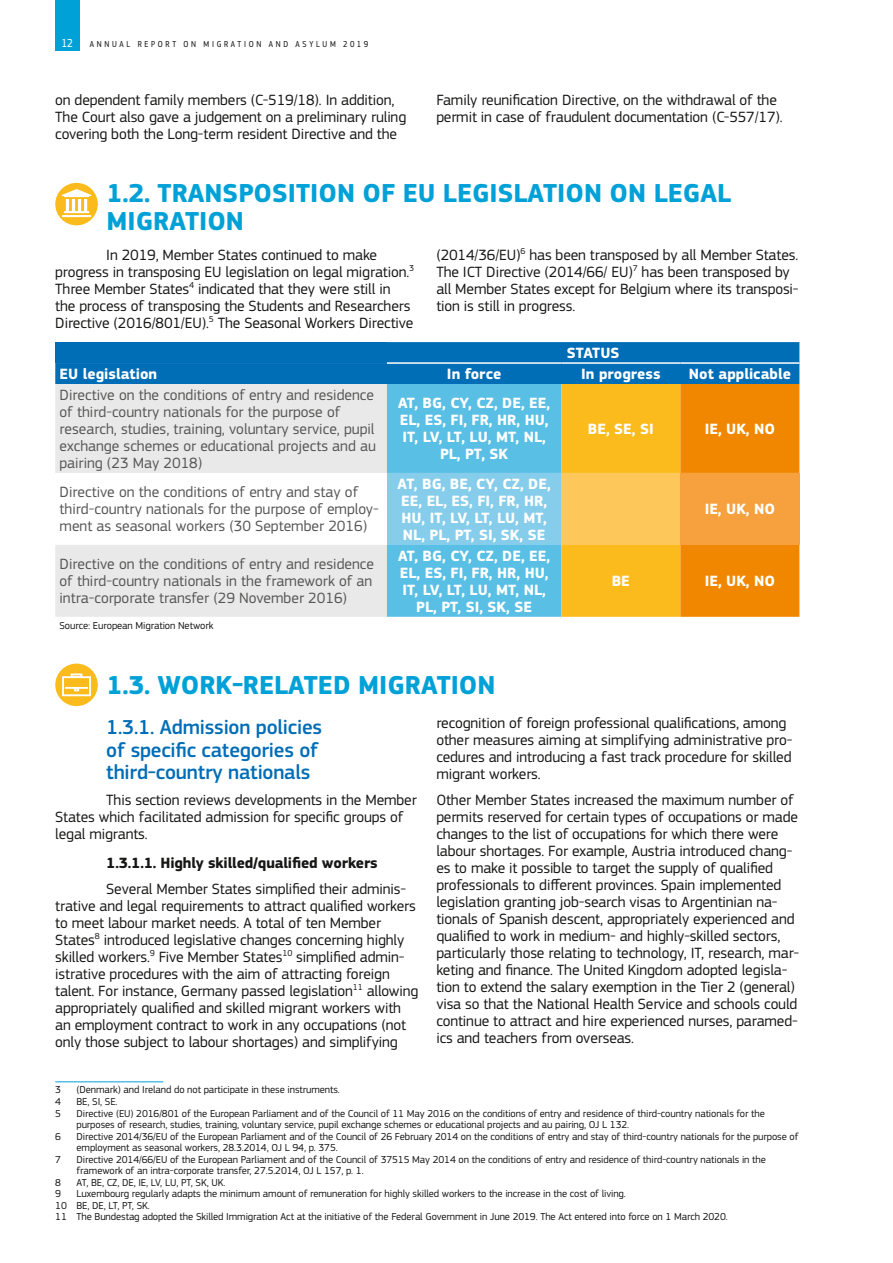
<style>
.page{position:relative;width:893px;height:1263px;background:#fff}
.page>*{position:absolute;margin:0;border:0;box-sizing:border-box;transform-origin:0 0}
.t1{font:700 27px/28.3px "EC Square Sans Pro";color:#00a1d7}
.t2{font:500 21px/22.6px "EC Square Sans Pro";letter-spacing:-.01em;color:#006db7}
.t3{font:15.45px/17px "EC Square Sans Pro";letter-spacing:-.01em;color:#181716}
.t4{font:15.45px/17px "EC Square Sans Pro";color:#565655}
.t5{font:700 15.45px/17px "EC Square Sans Pro";color:#fff;text-align:center}
.t6{font:700 15.45px "EC Square Sans Pro";letter-spacing:-.01em;color:#181716}
.t7{font:12px "EC Square Sans Cond Pro";color:#fff}
.t8{font:10.5px/11.6px "EC Square Sans Pro";letter-spacing:-.01em;color:#181716}
.t9{font:9px "EC Square Sans Cond Pro";letter-spacing:.3em;color:#181716}
.t10{font:9px "EC Square Sans Pro";color:#181716}
</style>
<div class="page">
<div style="left:55px;top:0;width:24px;height:51px;background:#00a1d7"></div>
<hr style="left:55px;top:1081px;width:108px;height:1px;background:#00a1d7">
<svg style="left:55px;top:342px;width:744px;height:275px;background:#afbfb2"></svg>
<div style="left:387px;top:473px;width:174px;height:72px;background:#86cdeb"></div>
<div style="left:561px;top:473px;width:119px;height:72px;background:#fdc859"></div>
<div style="left:680px;top:473px;width:119px;height:72px;background:#f6a03e"></div>
<hr style="left:387px;top:362px;width:174px;height:2px;background:#fff">
<hr style="left:561px;top:362px;width:119px;height:2px;background:#fff">
<hr style="left:680px;top:362px;width:119px;height:2px;background:#fff">
<div style="left:55px;top:183px;width:43px;height:42px;background:#fbbb1d;border-radius:50%"></div>
<svg style="left:62px;top:189px;width:29px;height:28px"></svg>
<div style="left:55px;top:664px;width:43px;height:42px;background:#fbbb1d;border-radius:50%"></div>
<div style="left:62px;top:676px;width:29px;height:20px;border:2px solid #fff"></div>
<hr style="left:65px;top:687px;width:23px;height:2px;background:#fff">
<div style="left:71px;top:673px;width:11px;height:5px;border:2px solid #fff"></div>
<p class="t7" style="left:62px;top:36px;width:13px">12</p>
<p class="t9" style="left:90px;top:39px;width:280px">ANNUAL REPORT ON MIGRATION AND ASYLUM 2019</p>
<p class="t3" style="left:55px;top:92px;width:352px">on dependent family members (C-519/18). In addition,<br>The Court also gave a judgement on a preliminary ruling covering both the Long-term resident Directive and the</p>
<p class="t3" style="left:436px;top:92px;width:348px">Family reunification Directive, on the withdrawal of the permit in case of fraudulent documentation (C-557/17).</p>
<h2 class="t1" style="left:107px;top:179px;width:626px">1.2. TRANSPOSITION OF EU LEGISLATION ON LEGAL<br>MIGRATION</h2>
<p class="t3" style="left:55px;top:246px;width:360px;text-indent:51px">In 2019, Member States continued to make progress in transposing EU legislation on legal migration.<br>Three Member States indicated that they were still in the process of transposing the Students and Researchers Directive (2016/801/EU). The Seasonal Workers Directive</p>
<p class="t10" style="left:520px;top:246px;width:7px">6</p>
<p class="t3" style="left:436px;top:246px;width:364px">(2014/36/EU) has been transposed by all Member States.<br>The ICT Directive (2014/66/ EU) has been transposed by all Member States except for Belgium where its transposi&shy;tion is still in progress.</p>
<p class="t10" style="left:633px;top:263px;width:7px">7</p>
<p class="t10" style="left:409px;top:263px;width:7px">3</p>
<p class="t10" style="left:189px;top:280px;width:7px">4</p>
<p class="t10" style="left:209px;top:314px;width:7px">5</p>
<p class="t5" style="left:567px;top:345px;width:54px">STATUS</p>
<p class="t5" style="left:60px;top:366px;width:99px">EU legislation</p>
<p class="t5" style="left:447px;top:366px;width:56px">In force</p>
<p class="t5" style="left:581px;top:366px;width:81px">In progress</p>
<p class="t5" style="left:689px;top:366px;width:104px">Not applicable</p>
<p class="t4" style="left:60px;top:386px;width:318px">Directive on the conditions of entry and residence of third-country nationals for the purpose of research, studies, training, voluntary service, pupil exchange schemes or educational projects and au pairing (23 May 2018)</p>
<p class="t5" style="left:398px;top:395px;width:154px">AT, BG, CY, CZ, DE, EE,<br>EL, ES, FI, FR, HR, HU,<br>IT, LV, LT, LU, MT, NL,<br>PL, PT, SK</p>
<p class="t5" style="left:588px;top:421px;width:67px">BE, SE, SI</p>
<p class="t5" style="left:705px;top:421px;width:72px">IE, UK, NO</p>
<p class="t4" style="left:60px;top:484px;width:321px">Directive on the conditions of entry and stay of third-country nationals for the purpose of employ&shy;ment as seasonal workers (30 September 2016)</p>
<p class="t5" style="left:398px;top:476px;width:155px;text-align:left">AT, BG, BE, CY, CZ, DE,<br>EE, EL, ES, FI, FR, HR,<br>HU, IT, LV, LT, LU, MT,<br>NL, PL, PT, SI, SK, SE</p>
<p class="t4" style="left:60px;top:556px;width:316px;text-align:justify">Directive on the conditions of entry and residence of third-country nationals in the framework of an intra-corporate transfer (29 November 2016)</p>
<p class="t5" style="left:398px;top:548px;width:154px">AT, BG, CY, CZ, DE, EE,<br>EL, ES, FI, FR, HR, HU,<br>IT, LV, LT, LU, MT, NL,<br>PL, PT, SI, SK, SE</p>
<p class="t8" style="left:60px;top:620px;width:155px">Source: European Migration Network</p>
<p class="t5" style="left:705px;top:501px;width:72px">IE, UK, NO</p>
<p class="t5" style="left:612px;top:573px;width:20px">BE</p>
<p class="t5" style="left:705px;top:573px;width:72px">IE, UK, NO</p>
<h2 class="t1" style="left:107px;top:672px;width:391px">1.3. WORK-RELATED MIGRATION</h2>
<h3 class="t2" style="left:106px;top:716px;width:217px">1.3.1. Admission policies of specific categories of third-country nationals</h3>
<p class="t3" style="left:55px;top:791px;width:363px;text-indent:51px">This section reviews developments in the Member<br>States which facilitated admission for specific groups of legal migrants.</p>
<h4 class="t6" style="left:106px;top:854px;width:273px">1.3.1.1. Highly skilled/qualified workers</h4>
<p class="t3" style="left:55px;top:880px;width:362px;text-indent:51px">Several Member States simplified their adminis&shy;trative and legal requirements to attract qualified workers to meet labour market needs. A total of ten Member States introduced legislative changes concerning highly skilled workers.</p>
<p class="t3" style="left:436px;top:715px;width:358px">recognition of foreign professional qualifications, among other measures aiming at simplifying administrative pro&shy;cedures and introducing a fast track procedure for skilled migrant workers.</p>
<p class="t3" style="left:436px;top:791px;width:364px">Other Member States increased the maximum number of permits reserved for certain types of occupations or made changes to the list of occupations for which there were labour shortages. For example, Austria introduced chang&shy;es to make it possible to target the supply of qualified professionals to different provinces. Spain implemented legislation granting job-search visas to Argentinian na&shy;tionals of Spanish descent, appropriately experienced and qualified to work in medium- and highly-skilled sectors, particularly those relating to technology, IT, research, mar&shy;keting and finance. The United Kingdom adopted legisla&shy;tion to extend the salary exemption in the Tier 2 (general) visa so that the National Health Service and schools could continue to attract and hire experienced nurses, paramed&shy;ics and teachers from overseas.</p>
<p class="t10" style="left:95px;top:931px;width:7px">8</p>
<p class="t3" style="left:55px;top:948px;width:365px;text-indent:103px">Five Member States simplified admin&shy;istrative procedures with the aim of attracting foreign talent. For instance, Germany passed legislation allowing appropriately qualified and skilled migrant workers with an employment contract to work in any occupations (not only those subject to labour shortages) and simplifying</p>
<p class="t10" style="left:150px;top:948px;width:7px">9</p>
<p class="t10" style="left:282px;top:948px;width:11px">10</p>
<p class="t10" style="left:353px;top:982px;width:11px">11</p>
<p class="t8" style="left:55px;top:1084px;width:7px">3</p>
<p class="t8" style="left:77px;top:1084px;width:265px">(Denmark) and Ireland do not participate in these instruments.</p>
<p class="t8" style="left:55px;top:1096px;width:7px">4</p>
<p class="t8" style="left:77px;top:1096px;width:43px">BE, SI, SE.</p>
<p class="t8" style="left:55px;top:1107px;width:7px">5</p>
<p class="t8" style="left:77px;top:1107px;width:690px">Directive (EU) 2016/801 of the European Parliament and of the Council of 11 May 2016 on the conditions of entry and residence of third-country nationals for the purposes of research, studies, training, voluntary service, pupil exchange schemes or educational projects and au pairing, OJ L 132.</p>
<p class="t8" style="left:55px;top:1130px;width:7px">6</p>
<p class="t8" style="left:77px;top:1130px;width:724px">Directive 2014/36/EU of the European Parliament and of the Council of 26 February 2014 on the conditions of entry and stay of third-country nationals for the purpose of employment as seasonal workers, 28.3.2014, OJ L 94, p. 375.</p>
<p class="t8" style="left:55px;top:1153px;width:7px">7</p>
<p class="t8" style="left:77px;top:1153px;width:691px">Directive 2014/66/EU of the European Parliament and of the Council of 37515 May 2014 on the conditions of entry and residence of third-country nationals in the framework of an intra-corporate transfer, 27.5.2014, OJ L 157, p. 1.</p>
<p class="t8" style="left:55px;top:1176px;width:7px">8</p>
<p class="t8" style="left:77px;top:1176px;width:150px">AT, BE, CZ, DE, IE, LV, LU, PT, SK, UK.</p>
<p class="t8" style="left:55px;top:1188px;width:7px">9</p>
<p class="t8" style="left:55px;top:1188px;width:674px;text-indent:21px">Luxembourg regularly adapts the minimum amount of remuneration for highly skilled workers to the increase in the cost of living.<br>10 BE, DE, LT, PT, SK.<br>11 The Bundestag adopted the Skilled Immigration Act at the initiative of the Federal Government in June 2019. The Act entered into force on 1 March 2020.</p>
</div>
